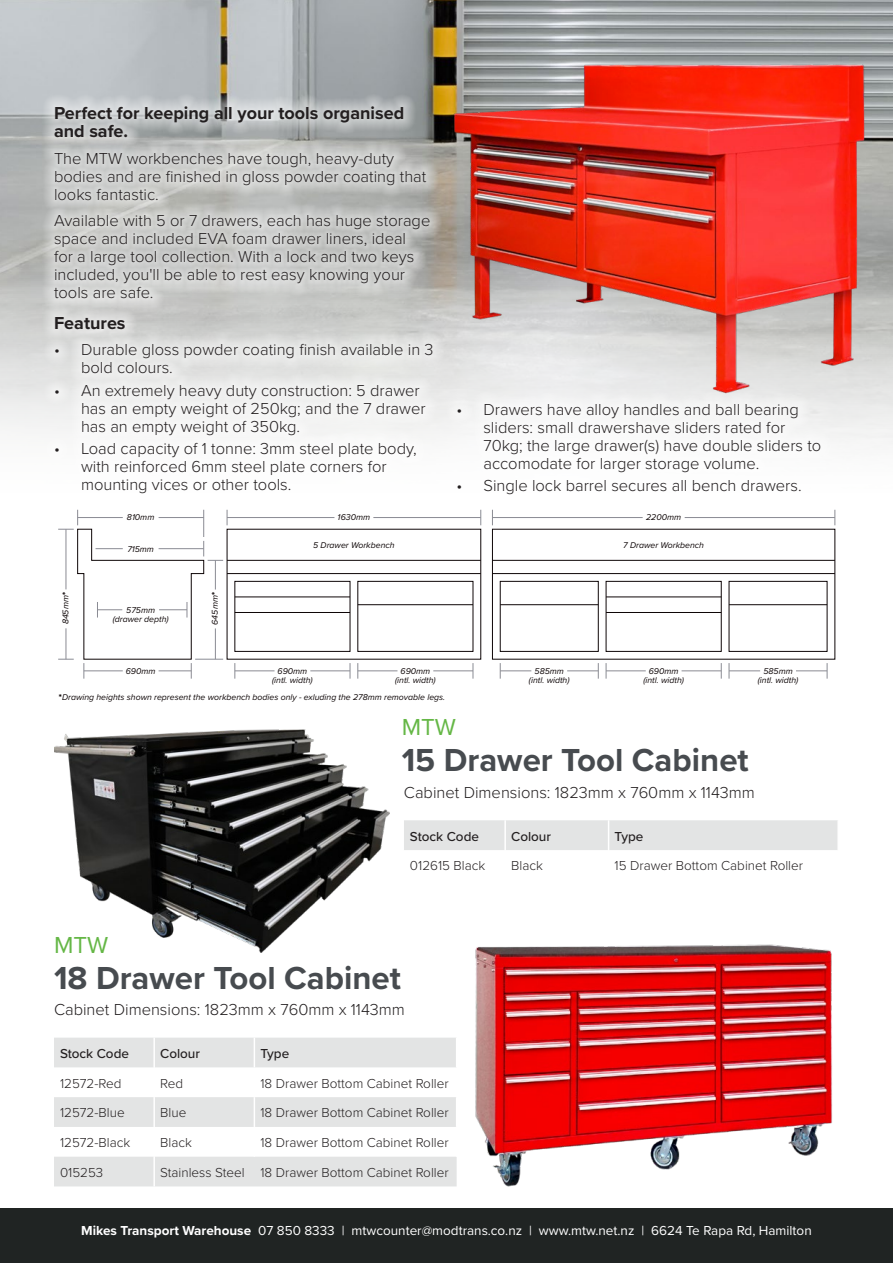
<style>
.page{position:relative;width:893px;height:1263px;background:#fff}
.page>*{position:absolute;margin:0;border:0;box-sizing:border-box;transform-origin:0 0}
.t1{font:700 33px "Proxima Nova";color:#474b4f}
.t2{font:24px "Proxima Nova";color:#65b746}
.Product_-_heading{font:700 18px/18px "Proxima Nova";color:#231f20}
.Product_-_heading-2{font:300 16.5px/18px "Proxima Nova";color:#231f20}
.Table_Heading{font:300 16.5px "Proxima Nova";color:#231f20}
.BODY{font:300 13.5px "Proxima Nova";color:#231f20}
.t3{font:13.5px "Proxima Nova";color:#fff}
.Body_bold{font:500 13.5px "Proxima Nova";color:#231f20}
.t4{font:italic 8.7px/9.3px "Proxima Nova";color:#0e0607;text-align:center}
.s1{font-family:"Proxima Nova Extrabld";font-style:normal}
.s2{font-weight:700}
</style>
<div class="page">
<img style="left:0;top:0;width:893px;height:444px">
<img style="left:54px;top:729px;width:335px;height:224px">
<img style="left:475px;top:944px;width:357px;height:243px">
<svg style="left:54px;top:1037px;width:403px;height:149px;fill:#e3e4e4"></svg>
<hr style="left:153px;top:1037px;width:2px;height:30px;background:#fff">
<hr style="left:153px;top:1067px;width:2px;height:30px;background:#fff">
<hr style="left:153px;top:1097px;width:2px;height:30px;background:#fff">
<hr style="left:153px;top:1127px;width:2px;height:30px;background:#fff">
<hr style="left:153px;top:1157px;width:2px;height:29px;background:#fff">
<hr style="left:254px;top:1037px;width:1px;height:30px;background:#fff">
<hr style="left:456px;top:1037px;width:1px;height:30px;background:#fff">
<hr style="left:254px;top:1097px;width:1px;height:30px;background:#fff">
<hr style="left:456px;top:1097px;width:1px;height:30px;background:#fff">
<hr style="left:254px;top:1127px;width:1px;height:30px;background:#fff">
<hr style="left:456px;top:1127px;width:1px;height:30px;background:#fff">
<div style="left:0;top:1208px;width:893px;height:55px;background:#202423"></div>
<div style="left:404px;top:820px;width:433px;height:30px;background:#e3e4e4"></div>
<hr style="left:504px;top:820px;width:2px;height:30px;background:#fff">
<hr style="left:608px;top:820px;width:1px;height:30px;background:#fff">
<hr style="left:227px;top:560px;width:254px;height:1px;background:#0e0607">
<hr style="left:227px;top:573px;width:254px;height:1px;background:#0e0607">
<div style="left:357px;top:581px;width:116px;height:71px;border:1px solid #0e0607"></div>
<hr style="left:358px;top:604px;width:115px;height:1px;background:#0e0607">
<div style="left:234px;top:581px;width:116px;height:71px;border:1px solid #0e0607"></div>
<hr style="left:235px;top:596px;width:115px;height:1px;background:#0e0607">
<hr style="left:235px;top:612px;width:115px;height:1px;background:#0e0607">
<hr style="left:492px;top:560px;width:343px;height:1px;background:#0e0607">
<hr style="left:492px;top:573px;width:343px;height:1px;background:#0e0607">
<div style="left:729px;top:581px;width:98px;height:71px;border:1px solid #0e0607"></div>
<hr style="left:729px;top:604px;width:98px;height:1px;background:#0e0607">
<div style="left:500px;top:581px;width:99px;height:71px;border:1px solid #0e0607"></div>
<hr style="left:500px;top:604px;width:98px;height:1px;background:#0e0607">
<div style="left:606px;top:581px;width:116px;height:71px;border:1px solid #0e0607"></div>
<hr style="left:606px;top:596px;width:115px;height:1px;background:#0e0607">
<hr style="left:606px;top:612px;width:115px;height:1px;background:#0e0607">
<svg style="left:480px;top:510px;width:1px;height:15px"></svg>
<hr style="left:373px;top:517px;width:108px;height:1px;background:#8a8b93">
<hr style="left:227px;top:517px;width:107px;height:1px;background:#8a8b93">
<svg style="left:235px;top:663px;width:1px;height:16px"></svg>
<svg style="left:350px;top:663px;width:1px;height:16px"></svg>
<hr style="left:310px;top:670px;width:40px;height:1px;background:#8a8b93">
<hr style="left:235px;top:670px;width:40px;height:1px;background:#8a8b93">
<svg style="left:357px;top:663px;width:1px;height:16px"></svg>
<svg style="left:473px;top:663px;width:1px;height:16px"></svg>
<hr style="left:433px;top:670px;width:40px;height:1px;background:#8a8b93">
<hr style="left:358px;top:670px;width:39px;height:1px;background:#8a8b93">
<svg style="left:492px;top:510px;width:1px;height:15px"></svg>
<svg style="left:835px;top:510px;width:1px;height:15px"></svg>
<hr style="left:685px;top:517px;width:150px;height:1px;background:#8a8b93">
<hr style="left:492px;top:517px;width:151px;height:1px;background:#8a8b93">
<svg style="left:500px;top:663px;width:1px;height:16px"></svg>
<svg style="left:598px;top:663px;width:1px;height:16px"></svg>
<hr style="left:567px;top:670px;width:31px;height:1px;background:#8a8b93">
<hr style="left:500px;top:670px;width:31px;height:1px;background:#8a8b93">
<svg style="left:606px;top:663px;width:1px;height:16px"></svg>
<svg style="left:721px;top:663px;width:1px;height:16px"></svg>
<hr style="left:682px;top:670px;width:39px;height:1px;background:#8a8b93">
<hr style="left:606px;top:670px;width:40px;height:1px;background:#8a8b93">
<svg style="left:729px;top:663px;width:1px;height:16px"></svg>
<svg style="left:827px;top:663px;width:1px;height:16px"></svg>
<hr style="left:796px;top:670px;width:31px;height:1px;background:#8a8b93">
<hr style="left:729px;top:670px;width:31px;height:1px;background:#8a8b93">
<svg style="left:58px;top:510px;width:170px;height:169px"></svg>
<svg style="left:41px;top:94px;width:401px;height:217px;background:#c4c5c4"></svg>
<svg style="left:42px;top:304px;width:791px;height:140px;fill:#eff0ef"></svg>
<img style="left:446px;top:54px;width:428px;height:353px">
<p class="Product_-_heading" style="left:54px;top:104px;width:352px">Perfect for keeping all your tools organised and safe.</p>
<p class="Product_-_heading-2" style="left:54px;top:148px;width:374px">The MTW workbenches have tough, heavy-duty bodies and are finished in gloss powder coating that looks fantastic.</p>
<p class="Product_-_heading-2" style="left:54px;top:211px;width:378px">Available with 5 or 7 drawers, each has huge storage space and included EVA foam drawer liners, ideal<br>for a large tool collection. With a lock and two keys included, you'll be able to rest easy knowing your tools are safe.</p>
<p class="Product_-_heading" style="left:54px;top:313px;width:73px">Features</p>
<p class="Product_-_heading-2" style="left:81px;top:340px;width:354px;text-indent:-27px">• Durable gloss powder coating finish available in 3 bold colours.</p>
<p class="Product_-_heading-2" style="left:81px;top:380px;width:346px;text-indent:-27px">• An extremely heavy duty construction: 5 drawer has an empty weight of 250kg; and the 7 drawer has an empty weight of 350kg.</p>
<p class="Product_-_heading-2" style="left:81px;top:438px;width:337px;text-indent:-27px">• Load capacity of 1 tonne: 3mm steel plate body, with reinforced 6mm steel plate corners for mounting vices or other tools.</p>
<p class="t4" style="left:60px;top:624px;width:34px;rotate:-90deg">845mm<span class="s1">*</span></p>
<p class="t4" style="left:127px;top:512px;width:29px">810mm</p>
<p class="t4" style="left:127px;top:544px;width:28px">715mm</p>
<p class="t4" style="left:113px;top:605px;width:57px">575mm (drawer depth)</p>
<p class="t4" style="left:210px;top:625px;width:34px;rotate:-90deg">645mm<span class="s1">*</span></p>
<p class="t4" style="left:338px;top:512px;width:34px">1630mm</p>
<p class="t4" style="left:313px;top:540px;width:83px">5 Drawer Workbench</p>
<p class="Product_-_heading-2" style="left:483px;top:399px;width:339px;text-indent:-27px">• Drawers have alloy handles and ball bearing sliders: small drawershave sliders rated for 70kg; the large drawer(s) have double sliders to accomodate for larger storage volume.</p>
<p class="Product_-_heading-2" style="left:456px;top:476px;width:347px">• Single lock barrel secures all bench drawers.</p>
<p class="t4" style="left:646px;top:512px;width:37px">2200mm</p>
<p class="t4" style="left:623px;top:540px;width:82px">7 Drawer Workbench</p>
<p class="t4" style="left:126px;top:666px;width:31px">690mm</p>
<p class="t4" style="left:272px;top:666px;width:42px">690mm (intl. width)</p>
<p class="t4" style="left:395px;top:666px;width:42px">690mm (intl. width)</p>
<p class="t4" style="left:59px;top:692px;width:388px"><span class="s1">*</span>Drawing heights shown represent the workbench bodies only - exluding the 278mm removable legs.</p>
<p class="t4" style="left:529px;top:666px;width:42px">585mm (intl. width)</p>
<p class="t4" style="left:643px;top:666px;width:42px">690mm (intl. width)</p>
<p class="t4" style="left:758px;top:666px;width:42px">585mm (intl. width)</p>
<p class="t2" style="left:402px;top:709px;width:56px">MTW</p>
<p class="t1" style="left:402px;top:735px;width:348px">15 Drawer Tool Cabinet</p>
<p class="Table_Heading" style="left:404px;top:780px;width:352px">Cabinet Dimensions: 1823mm x 760mm x 1143mm</p>
<p class="Body_bold" style="left:410px;top:826px;width:71px">Stock Code</p>
<p class="Body_bold" style="left:511px;top:826px;width:41px">Colour</p>
<p class="Body_bold" style="left:615px;top:826px;width:30px">Type</p>
<p class="BODY" style="left:410px;top:856px;width:77px">012615 Black</p>
<p class="BODY" style="left:511px;top:856px;width:33px">Black</p>
<p class="BODY" style="left:615px;top:856px;width:190px">15 Drawer Bottom Cabinet Roller</p>
<p class="t2" style="left:54px;top:927px;width:56px">MTW</p>
<p class="t1" style="left:54px;top:953px;width:348px">18 Drawer Tool Cabinet</p>
<p class="Table_Heading" style="left:54px;top:997px;width:352px">Cabinet Dimensions: 1823mm x 760mm x 1143mm</p>
<p class="Body_bold" style="left:60px;top:1043px;width:71px">Stock Code</p>
<p class="Body_bold" style="left:160px;top:1043px;width:41px">Colour</p>
<p class="Body_bold" style="left:260px;top:1043px;width:30px">Type</p>
<p class="BODY" style="left:60px;top:1073px;width:63px">12572-Red</p>
<p class="BODY" style="left:160px;top:1073px;width:24px">Red</p>
<p class="BODY" style="left:260px;top:1073px;width:190px">18 Drawer Bottom Cabinet Roller</p>
<p class="BODY" style="left:60px;top:1103px;width:66px">12572-Blue</p>
<p class="BODY" style="left:160px;top:1103px;width:28px">Blue</p>
<p class="BODY" style="left:260px;top:1103px;width:190px">18 Drawer Bottom Cabinet Roller</p>
<p class="BODY" style="left:60px;top:1132px;width:72px">12572-Black</p>
<p class="BODY" style="left:160px;top:1132px;width:33px">Black</p>
<p class="BODY" style="left:260px;top:1132px;width:190px">18 Drawer Bottom Cabinet Roller</p>
<p class="BODY" style="left:60px;top:1162px;width:45px">015253</p>
<p class="BODY" style="left:160px;top:1162px;width:86px">Stainless Steel</p>
<p class="BODY" style="left:260px;top:1162px;width:190px">18 Drawer Bottom Cabinet Roller</p>
<p class="t3" style="left:81px;top:1220px;width:732px"><span class="s2">Mikes Transport Warehouse</span> 07 850 8333 | mtwcounter@modtrans.co.nz | www.mtw.net.nz | 6624 Te Rapa Rd, Hamilton</p>
</div>
